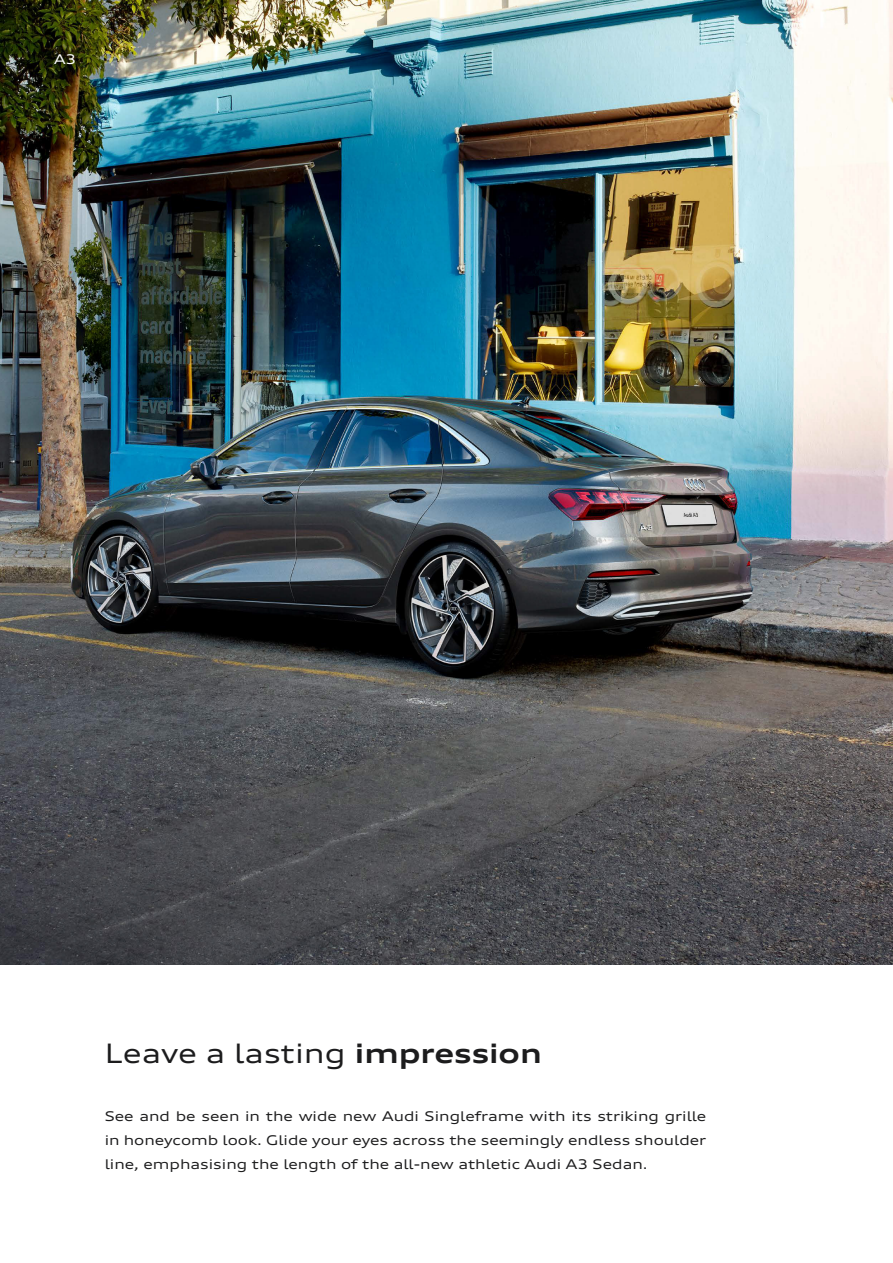
<style>
.page{position:relative;width:893px;height:1263px;background:#fff}
.page>*{position:absolute;margin:0;border:0;box-sizing:border-box;transform-origin:0 0}
.t1{font:expanded 27px "Audi Type";color:#1c1c1d}
.t2{font:expanded 13.5px/24px "Audi Type";color:#1c1c1d;text-align:justify}
.t3{font:expanded 13.5px "Audi Type";color:#fff}
.s1{font-weight:700}
</style>
<div class="page">
<img style="left:0;top:0;width:893px;height:964px">
<p class="t3" style="left:54px;top:51px;width:24px">A3</p>
<p class="t1" style="left:105px;top:1036px;width:439px">Leave a lasting <span class="s1">impression</span></p>
<p class="t2" style="left:105px;top:1104px;width:603px">See and be seen in the wide new Audi Singleframe with its striking grille in honeycomb look. Glide your eyes across the seemingly endless shoulder line, emphasising the length of the all-new athletic Audi A3 Sedan.</p>
</div>
